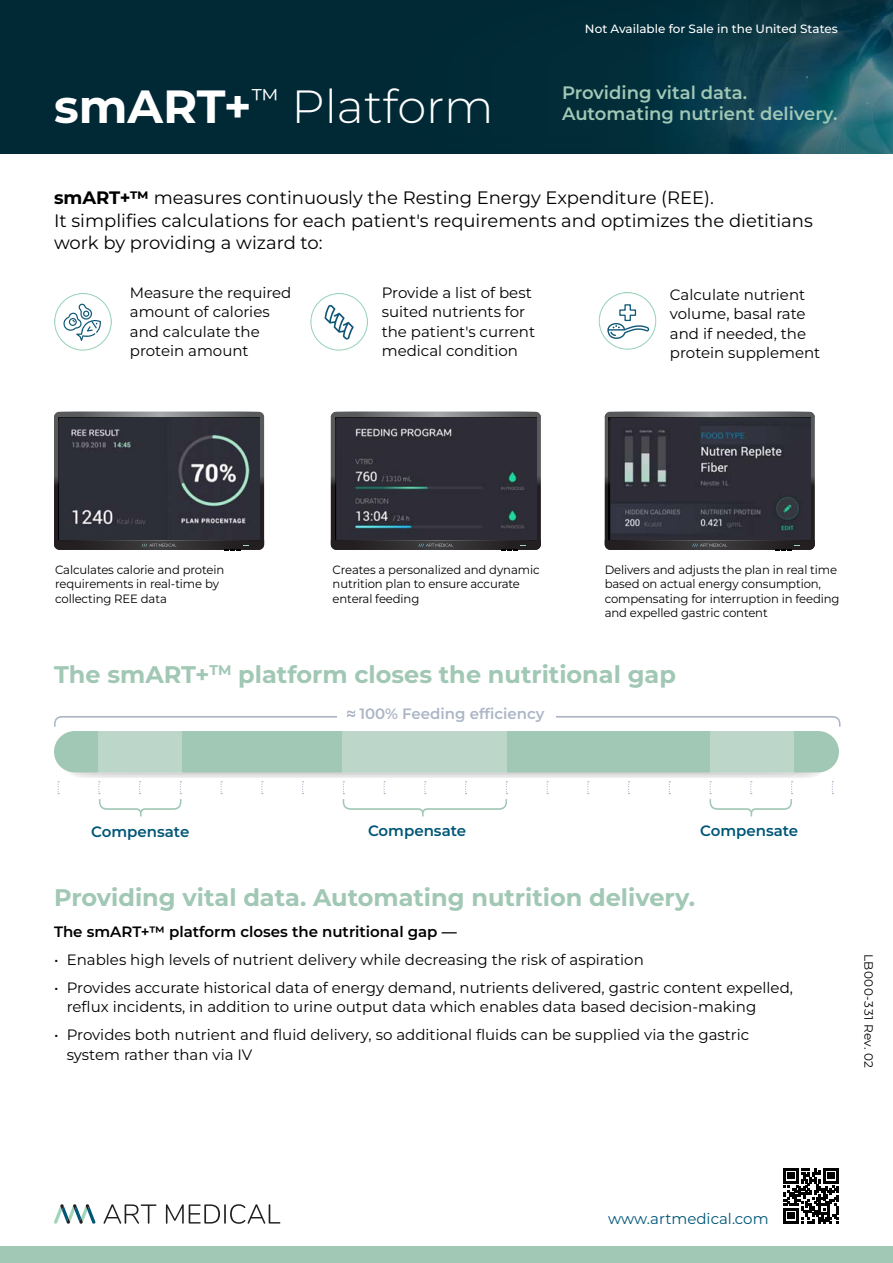
<style>
.page{position:relative;width:893px;height:1263px;background:#fff}
.page>*{position:absolute;margin:0;border:0;box-sizing:border-box;transform-origin:0 0}
.t1{font:300 46.5px "Montserrat";color:#fff}
.t2{font:700 46.5px "Montserrat";color:#fff}
.t3{font:27.15px "Montserrat";color:#fff}
.t4{font:700 24px "Montserrat";color:#a1c7b5}
.t5{font:18px/22.5px "Montserrat";color:#000}
.t6{font:600 18px "Montserrat";color:#a1c7b5}
.t7{font:15px/19.5px "Montserrat";color:#000}
.t8{font:600 15px "Montserrat";color:#000}
.t9{font:600 15px "Montserrat";color:#005677}
.t10{font:600 15px "Montserrat";color:#acb6c6}
.t11{font:15px "Montserrat";color:#005677}
.t12{font:700 13.95px "Montserrat";color:#a1c7b5}
.t13{font:12px/14.4px "Montserrat";letter-spacing:-.01em;color:#000}
.t14{font:500 12px "Montserrat";color:#fff}
.t15{font:12px "Montserrat";letter-spacing:.04em;color:#000}
.s1{font-weight:700;font-size:46.5px}
.s2{font-weight:700}
</style>
<div class="page">
<div style="left:0;top:0;width:893px;height:153px;background:#002835"></div>
<img style="left:661px;top:0;width:232px;height:153px">
<div style="left:0;top:1247px;width:893px;height:16px;background:#a1c7b5"></div>
<svg style="left:63px;top:303px;width:38px;height:38px"></svg>
<div style="left:54px;top:293px;width:58px;height:58px;border:1px solid #9ed5bc;border-radius:50%"></div>
<div style="left:310px;top:293px;width:58px;height:58px;border:1px solid #9ed5bc;border-radius:50%"></div>
<svg style="left:325px;top:305px;width:29px;height:35px"></svg>
<div style="left:598px;top:292px;width:58px;height:58px;border:1px solid #9ed5bc;border-radius:50%"></div>
<svg style="left:607px;top:304px;width:42px;height:35px"></svg>
<div style="left:61px;top:737px;width:768px;height:41px;background:linear-gradient(to right,#ddd,#ddd);border-radius:21px"></div>
<div style="left:54px;top:731px;width:785px;height:41px;background:#a1c7b5;border-radius:21px"></div>
<svg style="left:98px;top:781px;width:83px;height:35px"></svg>
<svg style="left:261px;top:781px;width:2px;height:13px"></svg>
<svg style="left:302px;top:781px;width:2px;height:13px"></svg>
<svg style="left:343px;top:781px;width:164px;height:35px"></svg>
<svg style="left:546px;top:781px;width:2px;height:13px"></svg>
<svg style="left:587px;top:781px;width:2px;height:13px"></svg>
<svg style="left:628px;top:781px;width:2px;height:13px"></svg>
<svg style="left:709px;top:781px;width:84px;height:35px"></svg>
<div style="left:98px;top:731px;width:83px;height:41px;background:#bdd6ca"></div>
<div style="left:342px;top:731px;width:165px;height:41px;background:#bdd6ca"></div>
<div style="left:710px;top:731px;width:83px;height:41px;background:#bdd6ca"></div>
<svg style="left:54px;top:710px;width:786px;height:17px"></svg>
<svg style="left:54px;top:411px;width:210px;height:140px;background:#504f50"></svg>
<img style="left:59px;top:418px;width:200px;height:122px">
<svg style="left:331px;top:411px;width:210px;height:140px;background:#504f51"></svg>
<img style="left:336px;top:418px;width:200px;height:122px">
<svg style="left:605px;top:411px;width:210px;height:140px;background:#4f4e50"></svg>
<img style="left:610px;top:418px;width:200px;height:122px">
<svg style="left:54px;top:1204px;width:42px;height:20px"></svg>
<svg style="left:104px;top:1204px;width:52px;height:20px"></svg>
<svg style="left:166px;top:1204px;width:114px;height:20px"></svg>
<svg style="left:783px;top:1168px;width:56px;height:56px"></svg>
<h2 class="t3" style="left:224px;top:80px;width:57px">™<span class="s1">+</span></h2>
<h1 class="t2" style="left:54px;top:76px;width:173px">smART</h1>
<h1 class="t1" style="left:292px;top:76px;width:204px">Platform</h1>
<p class="t14" style="left:585px;top:21px;width:254px">Not Available for Sale in the United States</p>
<p class="t6" style="left:562px;top:80px;width:187px">Providing vital data.</p>
<p class="t6" style="left:562px;top:102px;width:277px">Automating nutrient delivery.</p>
<p class="t5" style="left:54px;top:186px;width:760px"><span class="s2">smART+™</span> measures continuously the Resting Energy Expenditure (REE .(<br>It simplifies calculations for each patient s' requirements and optimizes the dietitians work by providing a wizard to:</p>
<p class="t7" style="left:130px;top:282px;width:163px">Measure the required amount of calories and calculate the protein amount</p>
<p class="t7" style="left:382px;top:282px;width:155px">Provide a list of best suited nutrients for the patient s' current medical condition</p>
<p class="t7" style="left:670px;top:284px;width:152px">Calculate nutrient volume, basal rate and if needed, the protein supplement</p>
<p class="t13" style="left:55px;top:562px;width:171px">Calculates calorie and protein requirements in real-time by collecting REE data</p>
<p class="t13" style="left:333px;top:562px;width:208px">Creates a personalized and dynamic nutrition plan to ensure accurate enteral feeding</p>
<p class="t13" style="left:605px;top:562px;width:236px">Delivers and adjusts the plan in real time based on actual energy consumption, compensating for interruption in feeding and expelled gastric content</p>
<h3 class="t4" style="left:54px;top:659px;width:157px">The smART+</h3>
<p class="t12" style="left:209px;top:661px;width:24px">TM</p>
<h3 class="t4" style="left:238px;top:659px;width:439px">platform closes the nutritional gap</h3>
<p class="t10" style="left:359px;top:704px;width:187px">100% Feeding efficiency</p>
<p class="t9" style="left:91px;top:821px;width:100px">Compensate</p>
<p class="t9" style="left:368px;top:821px;width:100px">Compensate</p>
<p class="t9" style="left:700px;top:821px;width:100px">Compensate</p>
<h3 class="t4" style="left:54px;top:881px;width:643px">Providing vital data. Automating nutrition delivery.</h3>
<p class="t8" style="left:54px;top:921px;width:404px">The smART+™ platform closes the nutritional gap —</p>
<p class="t7" style="left:67px;top:949px;width:578px">Enables high levels of nutrient delivery while decreasing the risk of aspiration</p>
<p class="t7" style="left:54px;top:949px;width:6px">•</p>
<p class="t7" style="left:54px;top:977px;width:6px">•</p>
<p class="t7" style="left:54px;top:1025px;width:6px">•</p>
<p class="t7" style="left:67px;top:977px;width:728px">Provides accurate historical data of energy demand, nutrients delivered, gastric content expelled,</p>
<p class="t7" style="left:67px;top:992px;width:691px;line-height:28px">reflux incidents in, addition to urine output data which enables data based decision-making<br>Provides both nutrient and fluid delivery, so additional fluids can be supplied via the gastric</p>
<p class="t7" style="left:67px;top:1044px;width:187px">system rather than via IV</p>
<p class="t15" style="left:877px;top:953px;width:116px;rotate:90deg">LB000-331 Rev. 02</p>
<p class="t11" style="left:608px;top:1208px;width:162px">www.artmedical.com</p>
</div>
